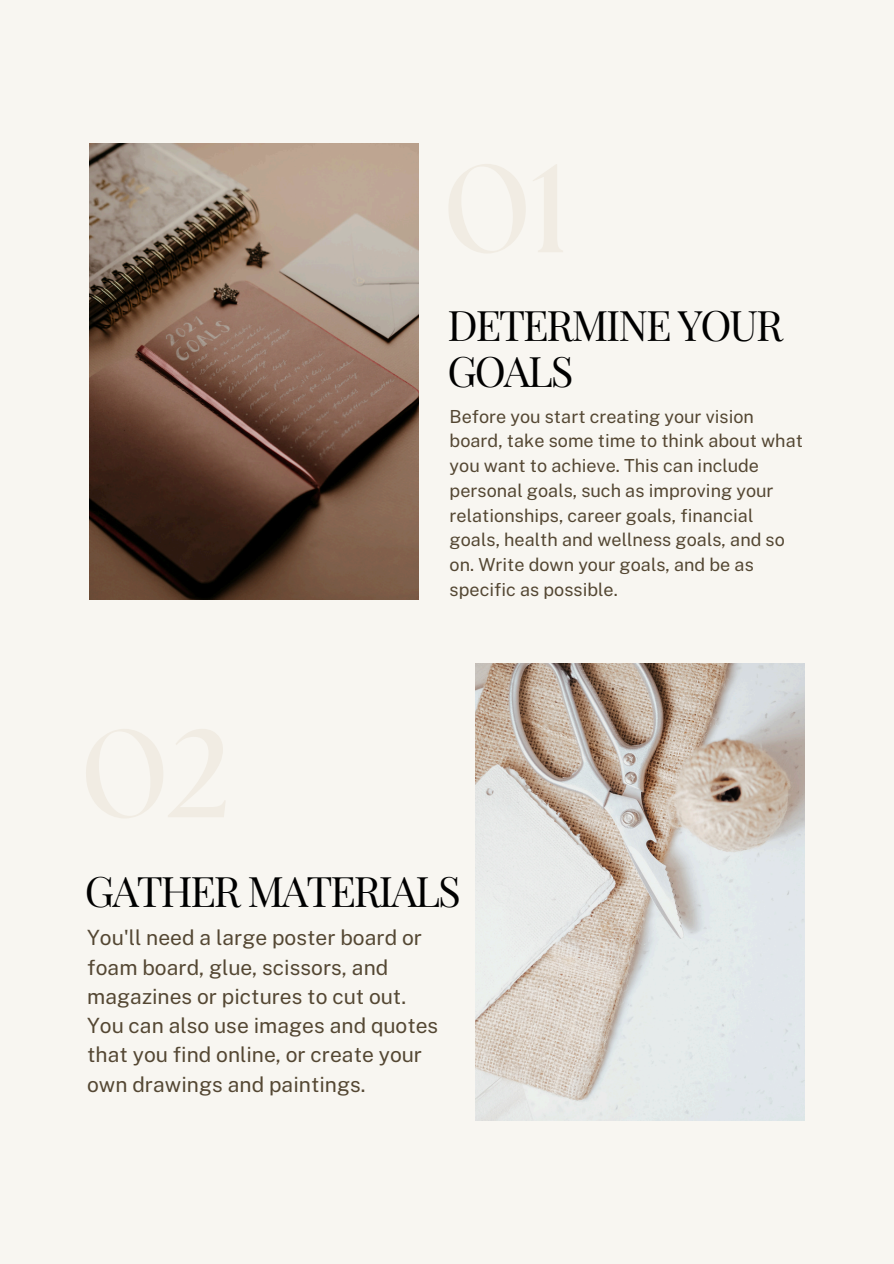
<style>
.page{position:relative;width:894px;height:1264px;background:#fff}
.page>*{position:absolute;margin:0;border:0;box-sizing:border-box;transform-origin:0 0}
.t1{font:42px/46.2px "Playfair Display";letter-spacing:-.05em;color:#000}
.t2{font:21px/29.2px "Public Sans";color:#544733}
.t3{font:18px/24.8px "Public Sans";color:#544733}
</style>
<div class="page">
<div style="left:0;top:0;width:893px;height:1263px;background:#f8f6f1"></div>
<img style="left:89px;top:143px;width:329px;height:457px">
<img style="left:475px;top:663px;width:328px;height:457px">
<h1 class="t1" style="left:447px;top:298px;width:337px">DETERMINE YOUR<br>GOALS</h1>
<p class="t3" style="left:449px;top:402px;width:355px">Before you start creating your vision board, take some time to think about what you want to achieve. This can include personal goals, such as improving your relationships, career goals, financial goals, health and wellness goals, and so on. Write down your goals, and be as specific as possible.</p>
<h1 class="t1" style="left:85px;top:864px;width:377px">GATHER MATERIALS</h1>
<p class="t2" style="left:87px;top:921px;width:352px">You'll need a large poster board or foam board, glue, scissors, and magazines or pictures to cut out.<br>You can also use images and quotes that you find online, or create your own drawings and paintings.</p>
</div>
